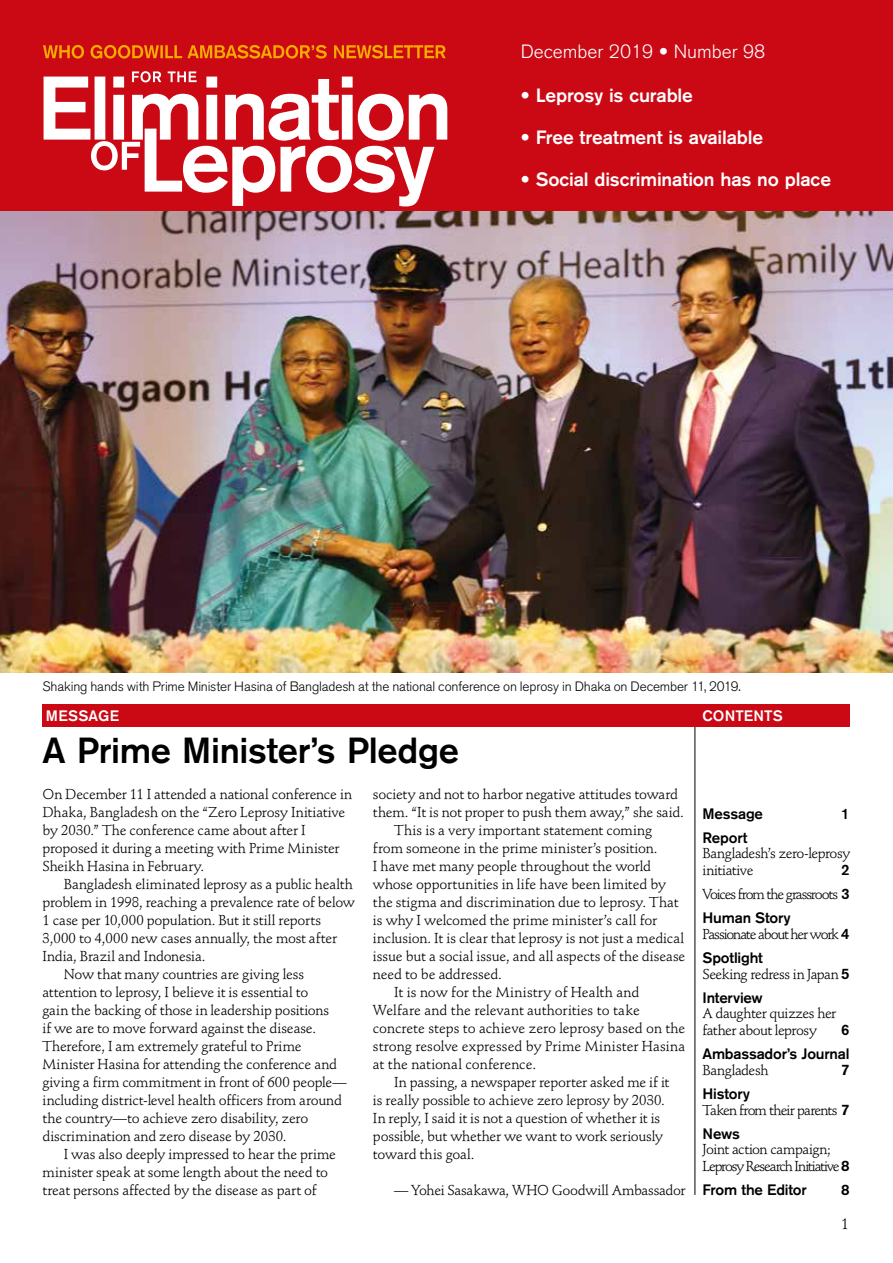
<style>
.page{position:relative;width:893px;height:1263px;background:#fff}
.page>*{position:absolute;margin:0;border:0;box-sizing:border-box;transform-origin:0 0}
.t1{font:500 36px "Akzidenz Grotesk BQ";letter-spacing:-.01em;color:#000}
.t2{font:500 19.05px "Akzidenz Grotesk BQ";letter-spacing:-.01em;color:#fff}
.t3{font:300 19.05px "Akzidenz Grotesk BQ";color:#fff}
.t4{font:500 15px/24.3px "Akzidenz Grotesk BQ";letter-spacing:-.015em;color:#000;text-align:right}
.t5{font:500 15px "Akzidenz Grotesk BQ";letter-spacing:.01em;color:#fff}
.t6{font:15px "Stempel Schneidler Std";color:#000}
.t7{font:14.25px/18px "Stempel Schneidler Std";letter-spacing:-.015em;color:#000}
.t8{font:14.25px/16.6px "Stempel Schneidler Std";letter-spacing:-.035em;color:#000}
.t9{font:14.25px "Stempel Schneidler Std";letter-spacing:-.08em;color:#000}
.t10{font:14.25px/16.6px "Stempel Schneidler Std";letter-spacing:-.055em;color:#000}
.t11{font:14.25px "Stempel Schneidler Std";letter-spacing:.005em;color:#000}
.t12{font:14.25px "Stempel Schneidler Std";letter-spacing:-.04em;color:#000}
.t13{font:14.25px "Stempel Schneidler Std";letter-spacing:-.06em;color:#000}
.t14{font:300 13.5px "Akzidenz Grotesk BQ";letter-spacing:-.01em;color:#000}
.s1{font-family:"Akzidenz Grotesk";font-weight:900}
.s2{font-family:"Akzidenz Grotesk BQ";font-weight:500;font-size:15px}
</style>
<div class="page">
<div style="left:0;top:0;width:893px;height:212px;background:#ca0915"></div>
<hr style="left:695px;top:709px;width:1px;height:486px;background:#000">
<div style="left:43px;top:705px;width:807px;height:22px;background:#ca0915"></div>
<svg style="left:43px;top:45px;width:403px;height:14px"></svg>
<svg style="left:44px;top:71px;width:403px;height:135px"></svg>
<img style="left:0;top:212px;width:893px;height:460px">
<h2 class="t3" style="left:521px;top:40px;width:246px">December 2019 <span class="s1">•</span> Number 98</h2>
<h2 class="t2" style="left:520px;top:83px;width:174px"><span class="s1">•</span> Leprosy is curable</h2>
<h2 class="t2" style="left:520px;top:125px;width:244px"><span class="s1">•</span> Free treatment is available</h2>
<h2 class="t2" style="left:520px;top:167px;width:312px"><span class="s1">•</span> Social discrimination has no place</h2>
<p class="t14" style="left:43px;top:678px;width:700px">Shaking hands with Prime Minister Hasina of Bangladesh at the national conference on leprosy in Dhaka on December 11, 2019.</p>
<p class="t5" style="left:46px;top:707px;width:75px">MESSAGE</p>
<p class="t5" style="left:702px;top:707px;width:82px">CONTENTS</p>
<h1 class="t1" style="left:43px;top:728px;width:418px">A Prime Minister’s Pledge</h1>
<p class="t7" style="left:43px;top:785px;width:311px">On December 11 I attended a national conference in Dhaka, Bangladesh on the “Zero Leprosy Initiative by 2030.” The conference came about after I proposed it during a meeting with Prime Minister Sheikh Hasina in February.</p>
<p class="t7" style="left:64px;top:875px;width:291px">Bangladesh eliminated leprosy as a public health</p>
<p class="t7" style="left:43px;top:893px;width:314px">problem in 1998, reaching a prevalence rate of below</p>
<p class="t7" style="left:43px;top:911px;width:280px">1 case per 10,000 population. But it still reports</p>
<p class="t7" style="left:43px;top:929px;width:296px">3,000 to 4,000 new cases annually, the most after</p>
<p class="t7" style="left:43px;top:947px;width:164px">India, Brazil and Indonesia.</p>
<p class="t7" style="left:64px;top:965px;width:242px">Now that many countries are giving less</p>
<p class="t7" style="left:43px;top:983px;width:267px">attention to leprosy, I believe it is essential to</p>
<p class="t7" style="left:43px;top:1001px;width:288px">gain the backing of those in leadership positions</p>
<p class="t7" style="left:43px;top:1019px;width:275px">if we are to move forward against the disease.</p>
<p class="t7" style="left:43px;top:1037px;width:261px">Therefore, I am extremely grateful to Prime</p>
<p class="t7" style="left:43px;top:1055px;width:296px">Minister Hasina for attending the conference and</p>
<p class="t7" style="left:43px;top:1073px;width:306px">giving a firm commitment in front of 600 people—</p>
<p class="t7" style="left:43px;top:1091px;width:301px">including district-level health officers from around</p>
<p class="t7" style="left:43px;top:1109px;width:267px">the country—to achieve zero disability, zero</p>
<p class="t7" style="left:43px;top:1127px;width:246px">discrimination and zero disease by 2030.</p>
<p class="t7" style="left:64px;top:1145px;width:274px">I was also deeply impressed to hear the prime</p>
<p class="t7" style="left:43px;top:1163px;width:287px">minister speak at some length about the need to</p>
<p class="t7" style="left:43px;top:1181px;width:275px">treat persons affected by the disease as part of</p>
<p class="t7" style="left:373px;top:785px;width:307px">society and not to harbor negative attitudes toward</p>
<p class="t7" style="left:373px;top:803px;width:312px">them. “It is not proper to push them away,” she said.</p>
<p class="t7" style="left:394px;top:821px;width:260px">This is a very important statement coming</p>
<p class="t7" style="left:373px;top:839px;width:286px">from someone in the prime minister’s position.</p>
<p class="t7" style="left:373px;top:857px;width:280px">I have met many people throughout the world</p>
<p class="t7" style="left:373px;top:875px;width:295px">whose opportunities in life have been limited by</p>
<p class="t7" style="left:373px;top:893px;width:307px">the stigma and discrimination due to leprosy. That</p>
<p class="t7" style="left:373px;top:911px;width:286px">is why I welcomed the prime minister’s call for</p>
<p class="t7" style="left:373px;top:929px;width:313px">inclusion. It is clear that leprosy is not just a medical</p>
<p class="t7" style="left:373px;top:947px;width:314px">issue but a social issue, and all aspects of the disease</p>
<p class="t7" style="left:373px;top:965px;width:130px">need to be addressed.</p>
<p class="t11" style="left:394px;top:983px;width:247px">It is now for the Ministry of Health and</p>
<p class="t7" style="left:373px;top:1001px;width:268px">Welfare and the relevant authorities to take</p>
<p class="t7" style="left:373px;top:1019px;width:314px">concrete steps to achieve zero leprosy based on the</p>
<p class="t7" style="left:373px;top:1037px;width:314px">strong resolve expressed by Prime Minister Hasina</p>
<p class="t7" style="left:373px;top:1055px;width:165px">at the national conference.</p>
<p class="t7" style="left:394px;top:1073px;width:277px">In passing, a newspaper reporter asked me if it</p>
<p class="t7" style="left:373px;top:1091px;width:293px">is really possible to achieve zero leprosy by 2030.</p>
<p class="t7" style="left:373px;top:1109px;width:289px">In reply, I said it is not a question of whether it is</p>
<p class="t7" style="left:373px;top:1127px;width:292px">possible, but whether we want to work seriously</p>
<p class="t7" style="left:373px;top:1145px;width:103px">toward this goal.</p>
<p class="t7" style="left:394px;top:1181px;width:293px">— Yohei Sasakawa, WHO Goodwill Ambassador</p>
<p class="t4" style="left:702px;top:801px;width:62px">Message</p>
<p class="t4" style="left:841px;top:801px;width:10px">1</p>
<p class="t4" style="left:702px;top:825px;width:47px">Report</p>
<p class="t8" style="left:702px;top:845px;width:149px">Bangladesh’s zero-leprosy initiative</p>
<p class="t4" style="left:841px;top:857px;width:10px">2</p>
<p class="t9" style="left:702px;top:886px;width:148px">Voices from the grassroots <span class="s2">3</span></p>
<p class="t4" style="left:702px;top:905px;width:90px">Human Story</p>
<p class="t9" style="left:702px;top:926px;width:148px">Passionate about her work <span class="s2">4</span></p>
<p class="t4" style="left:702px;top:945px;width:62px">Spotlight</p>
<p class="t12" style="left:702px;top:966px;width:148px">Seeking redress in Japan <span class="s2">5</span></p>
<p class="t4" style="left:702px;top:986px;width:62px">Interview</p>
<p class="t8" style="left:702px;top:1005px;width:135px">A daughter quizzes her father about leprosy</p>
<p class="t4" style="left:702px;top:1017px;width:148px">6<br>Ambassador’s Journal</p>
<p class="t7" style="left:702px;top:1061px;width:68px">Bangladesh</p>
<p class="t4" style="left:841px;top:1057px;width:10px">7</p>
<p class="t4" style="left:702px;top:1081px;width:49px">History</p>
<p class="t13" style="left:702px;top:1101px;width:148px">Taken from their parents <span class="s2">7</span></p>
<p class="t4" style="left:702px;top:1121px;width:39px">News</p>
<p class="t10" style="left:702px;top:1141px;width:148px">Joint action campaign;<br>Leprosy Research Initiative <span class="s2">8</span></p>
<p class="t4" style="left:702px;top:1177px;width:106px">From the Editor</p>
<p class="t4" style="left:841px;top:1177px;width:10px">8</p>
<p class="t6" style="left:841px;top:1215px;width:9px">1</p>
</div>
